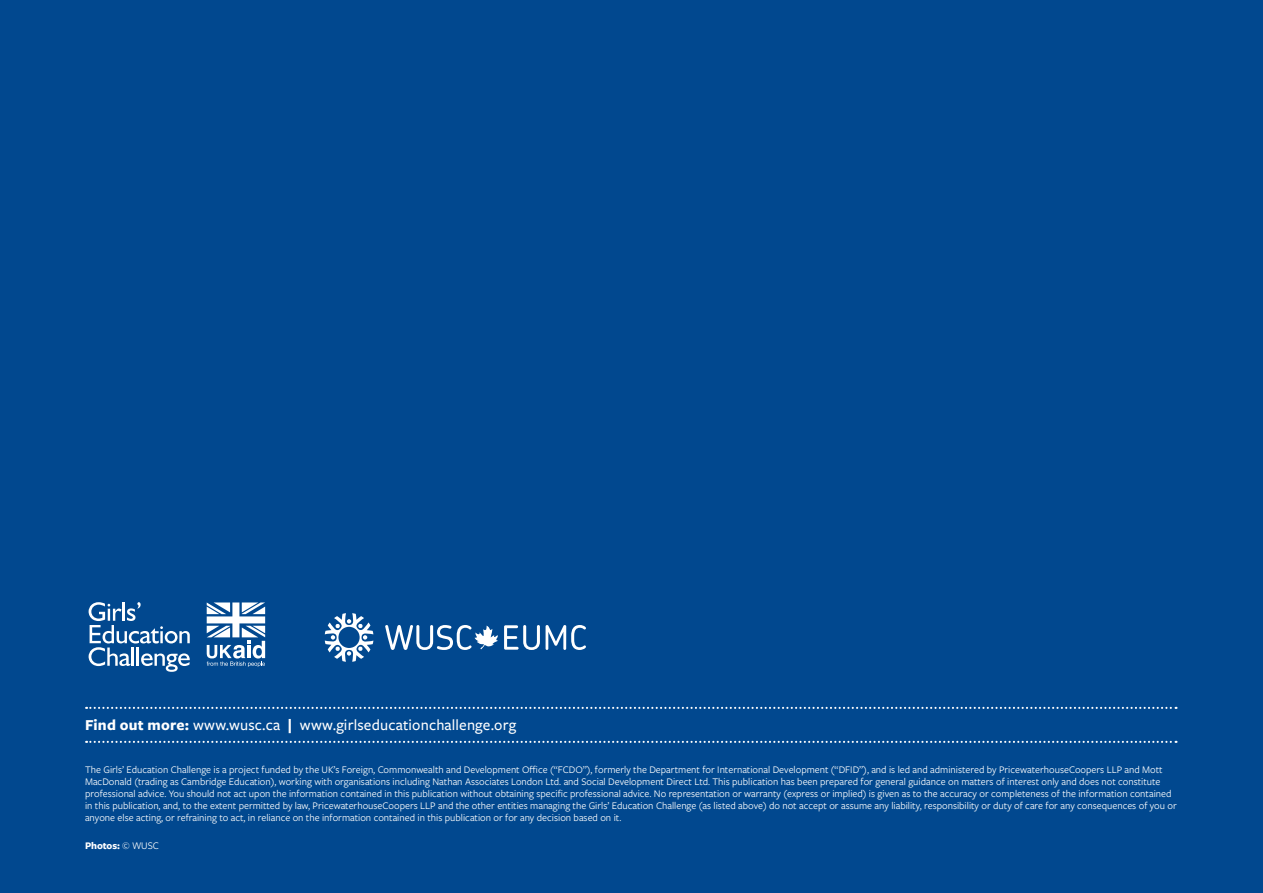
<style>
.page{position:relative;width:1263px;height:893px;background:#01488f}
.page>*{position:absolute;margin:0;border:0;box-sizing:border-box;transform-origin:0 0}
.t1{font:500 15.75px "Freight Sans Pro";letter-spacing:.01em;color:#fff}
.t2{font:10.5px/12px "Freight Sans Pro";color:#fff}
.Footnote_first{font:700 10.5px "Freight Sans Pro";letter-spacing:-.01em;color:#fff}
.s1{font-weight:700}
.s2{font-weight:400}
</style>
<div class="page">
<svg style="left:89px;top:602px;width:101px;height:70px"></svg>
<svg style="left:207px;top:602px;width:58px;height:65px"></svg>
<svg style="left:325px;top:613px;width:48px;height:49px"></svg>
<svg style="left:546px;top:625px;width:40px;height:25px"></svg>
<svg style="left:385px;top:625px;width:155px;height:25px"></svg>
<svg style="left:86px;top:707px;width:1090px;height:2px"></svg>
<svg style="left:86px;top:741px;width:1090px;height:2px"></svg>
<p class="t1" style="left:85px;top:714px;width:433px"><span class="s1">Find out more:</span> www.wusc.ca <span class="s1">|</span> www.girlseducationchallenge.org</p>
<p class="t2" style="left:85px;top:763px;width:1093px">The Girls’ Education Challenge is a project funded by the UK’s Foreign, Commonwealth and Development Office (“FCDO”), formerly the Department for International Development (“DFID”), and is led and administered by PricewaterhouseCoopers LLP and Mott MacDonald (trading as Cambridge Education), working with organisations including Nathan Associates London Ltd. and Social Development Direct Ltd. This publication has been prepared for general guidance on matters of interest only and does not constitute professional advice. You should not act upon the information contained in this publication without obtaining specific professional advice. No representation or warranty (express or implied) is given as to the accuracy or completeness of the information contained in this publication, and, to the extent permitted by law, PricewaterhouseCoopers LLP and the other entities managing the Girls’ Education Challenge (as listed above) do not accept or assume any liability, responsibility or duty of care for any consequences of you or anyone else acting, or refraining to act, in reliance on the information contained in this publication or for any decision based on it.</p>
<p class="Footnote_first" style="left:85px;top:838px;width:75px">Photos: <span class="s2">© WUSC</span></p>
</div>
